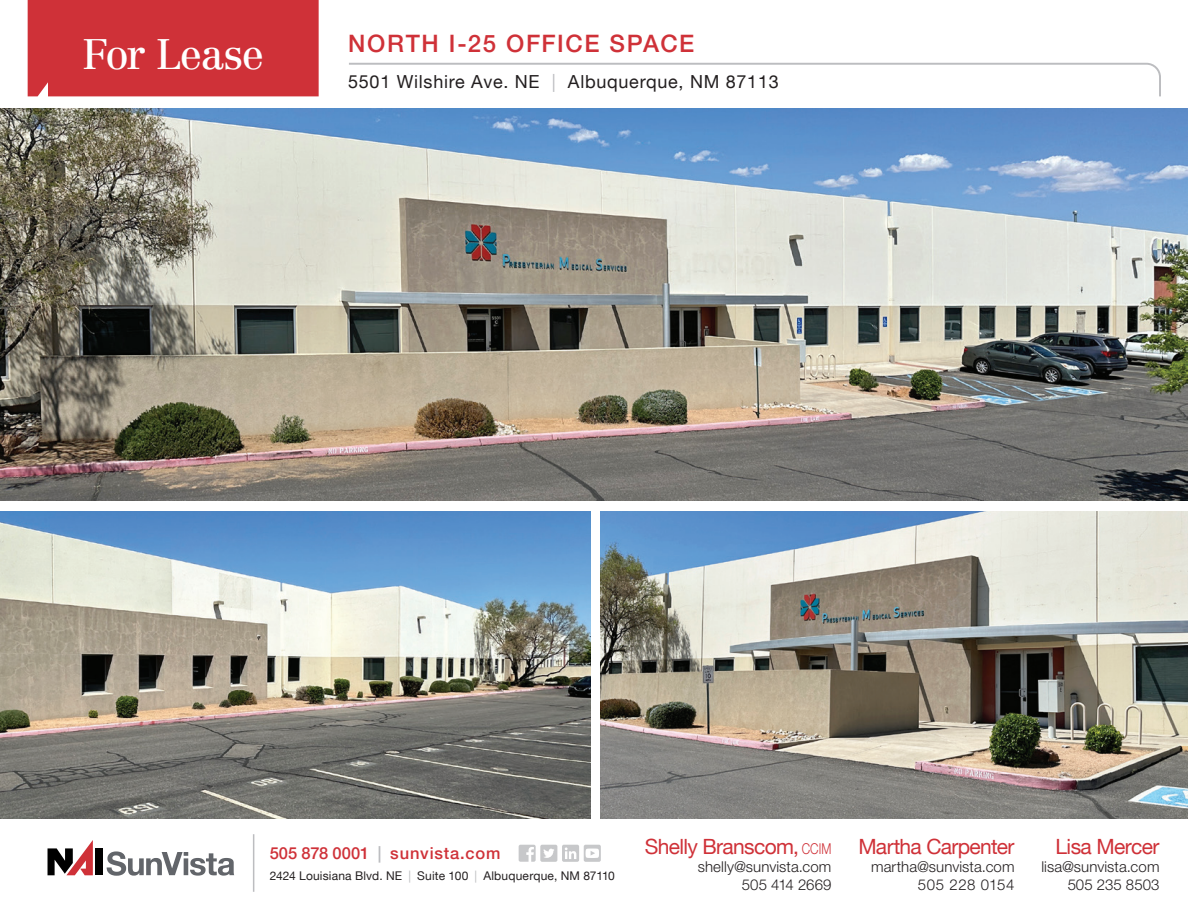
<style>
.page{position:relative;width:1188px;height:918px;background:#fff}
.page>*{position:absolute;margin:0;border:0;box-sizing:border-box;transform-origin:0 0}
.t1{font:42px "Centennial LT Std";letter-spacing:-.04em;color:#fff}
.t2{font:500 24px "Helvetica Neue LT";letter-spacing:.07em;color:#cf3138}
.t3{font:21px "Helvetica Neue LT";letter-spacing:-.03em;color:#cf3138}
.t4{font:18px "Helvetica Neue LT";letter-spacing:.04em;color:#231f20}
.t5{font:500 16.5px "Helvetica Neue LT";letter-spacing:.05em;color:#cf3138}
.t6{font:300 15px/18px "Helvetica Neue LT Std";letter-spacing:.005em;color:#231f20;text-align:right}
.t7{font:12px "Helvetica Neue LT";letter-spacing:.015em;color:#231f20}
.s1{color:#bcbdc0}
.s2{font-family:"Helvetica Neue LT Std";font-weight:300;font-size:15px}
</style>
<div class="page">
<div style="left:95px;top:848px;width:7px;height:27px;background:#000"></div>
<svg style="left:48px;top:840px;width:45px;height:35px"></svg>
<svg style="left:107px;top:851px;width:127px;height:25px"></svg>
<div style="left:519px;top:845px;width:17px;height:17px;background:#c7c8ca;border-radius:2px"></div>
<svg style="left:526px;top:847px;width:8px;height:15px"></svg>
<div style="left:562px;top:845px;width:17px;height:17px;background:#c7c8ca;border-radius:2px"></div>
<svg style="left:565px;top:847px;width:11px;height:12px"></svg>
<div style="left:540px;top:845px;width:17px;height:17px;background:#c7c8ca;border-radius:2px"></div>
<svg style="left:543px;top:849px;width:11px;height:9px"></svg>
<svg style="left:584px;top:845px;width:17px;height:17px"></svg>
<svg style="left:586px;top:849px;width:13px;height:9px"></svg>
<hr style="left:253px;top:834px;width:1px;height:58px;background:#bcbdc0">
<div style="left:28px;top:0;width:291px;height:96px;background:#cf3138"></div>
<svg style="left:349px;top:62px;width:812px;height:35px"></svg>
<img style="left:0;top:108px;width:1188px;height:393px">
<img style="left:0;top:512px;width:590px;height:307px">
<img style="left:601px;top:512px;width:587px;height:307px">
<h1 class="t1" style="left:82px;top:29px;width:184px">For Lease</h1>
<h2 class="t2" style="left:348px;top:29px;width:348px">NORTH I-25 OFFICE SPACE</h2>
<p class="t4" style="left:348px;top:71px;width:432px">5501 Wilshire Ave. NE <span class="s1">|</span> Albuquerque, NM 87113</p>
<p class="t5" style="left:270px;top:844px;width:232px">505 878 0001 <span class="s1">|</span> sunvista.com</p>
<p class="t7" style="left:270px;top:869px;width:347px">2424 Louisiana Blvd. NE <span class="s1">|</span> Suite 100 <span class="s1">|</span> Albuquerque, NM 87110</p>
<h3 class="t3" style="left:645px;top:834px;width:188px">Shelly Branscom, <span class="s2">CCIM</span></h3>
<p class="t6" style="left:698px;top:857px;width:135px">shelly@sunvista.com<br>505 414 2669</p>
<h3 class="t3" style="left:858px;top:834px;width:158px">Martha Carpenter</h3>
<p class="t6" style="left:871px;top:857px;width:145px">martha@sunvista.com<br>505 228 0154</p>
<h3 class="t3" style="left:1056px;top:834px;width:105px">Lisa Mercer</h3>
<p class="t6" style="left:1041px;top:858px;width:120px">lisa@sunvista.com<br>505 235 8503</p>
</div>
